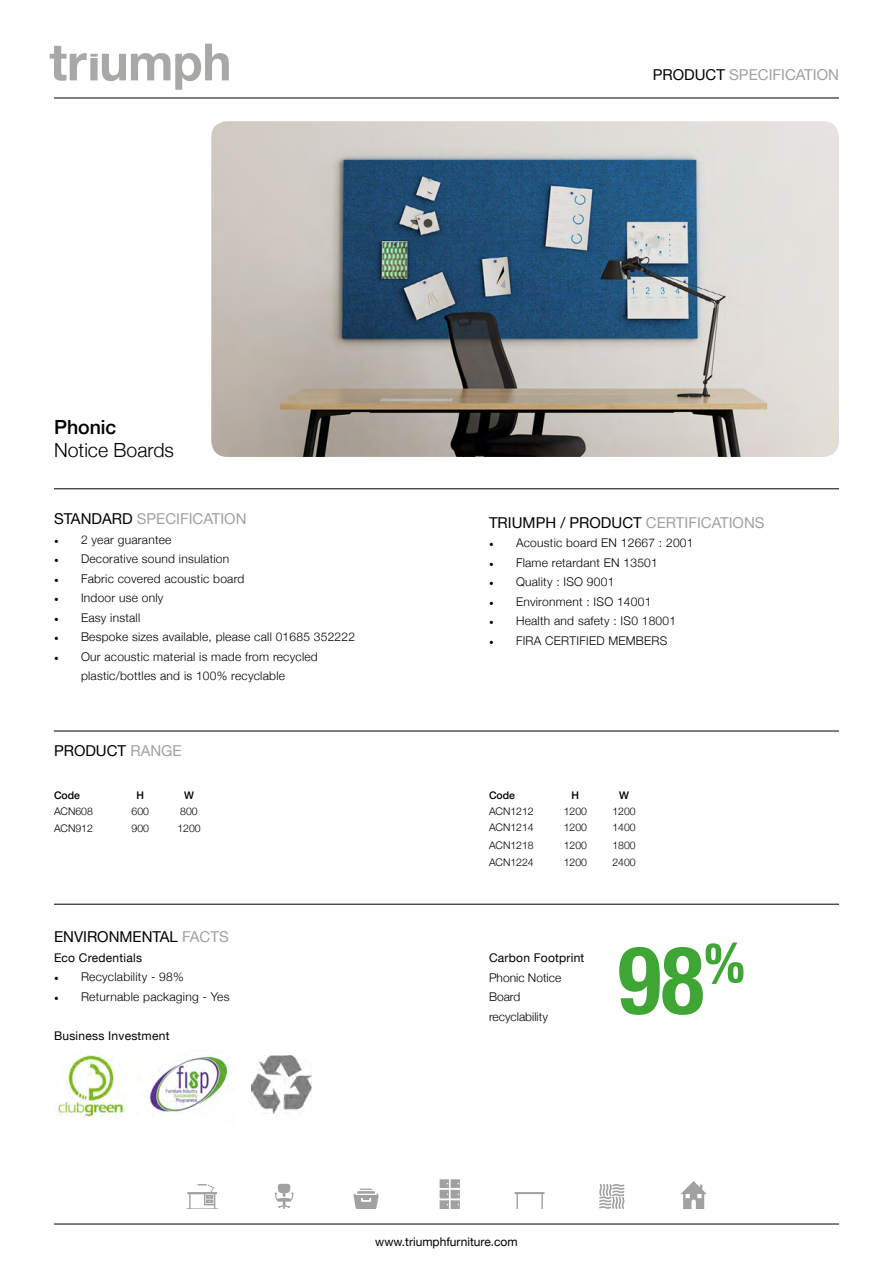
<style>
.page{position:relative;width:893px;height:1263px;background:#fff}
.page>*{position:absolute;margin:0;border:0;box-sizing:border-box;transform-origin:0 0}
.t1{font:700 condensed 94.5px "Helvetica Neue";color:#3fa535;scale:.95 1}
.t2{font:300 19.5px "Helvetica Neue";color:#000}
.t3{font:500 19.5px "Helvetica Neue";color:#000}
.t4{font:15px "Helvetica Neue";color:#000}
.t5{font:15px "Helvetica Neue";color:#a1a1a1}
.t6{font:300 12px/19.5px "Helvetica Neue";letter-spacing:.02em;color:#000;text-align:center}
.t7{font:12px "Helvetica Neue";letter-spacing:.02em;color:#000}
.t8{font:300 12px/19.5px "Helvetica Neue";color:#000}
.t9{font:12px "Helvetica Neue";color:#000}
.t10{font:300 10.5px "Helvetica Neue";color:#000}
.t11{font:500 10.5px "Helvetica Neue";color:#000}
.s1{color:#000}
.s2{font-family:"Minion Pro";font-weight:400}
.s3{color:#a1a1a1}
</style>
<div class="page">
<svg style="left:50px;top:44px;width:179px;height:46px"></svg>
<hr style="left:54px;top:98px;width:785px;height:1px;background:#000">
<hr style="left:54px;top:1224px;width:785px;height:1px;background:#000">
<hr style="left:54px;top:488px;width:785px;height:1px;background:#000">
<hr style="left:54px;top:904px;width:785px;height:1px;background:#000">
<img style="left:251px;top:1055px;width:60px;height:59px">
<img style="left:55px;top:1055px;width:177px;height:63px">
<hr style="left:54px;top:731px;width:785px;height:1px;background:#000">
<img style="left:211px;top:121px;width:628px;height:336px">
<svg style="left:275px;top:1184px;width:19px;height:25px"></svg>
<svg style="left:353px;top:1188px;width:26px;height:21px"></svg>
<svg style="left:186px;top:1184px;width:32px;height:25px"></svg>
<svg style="left:599px;top:1184px;width:26px;height:25px"></svg>
<svg style="left:681px;top:1181px;width:26px;height:28px"></svg>
<svg style="left:514px;top:1192px;width:30px;height:17px"></svg>
<svg style="left:440px;top:1179px;width:20px;height:30px"></svg>
<p class="t5" style="left:653px;top:64px;width:188px"><span class="s1">PRODUCT</span> SPECIFICATION</p>
<h2 class="t3" style="left:54px;top:411px;width:64px">Phonic</h2>
<h2 class="t2" style="left:54px;top:434px;width:121px">Notice Boards</h2>
<p class="t5" style="left:54px;top:508px;width:194px"><span class="s1">STANDARD</span> SPECIFICATION</p>
<p class="t6" style="left:54px;top:529px;width:119px"><span class="s2">•</span> 2 year guarantee</p>
<p class="t6" style="left:54px;top:548px;width:177px"><span class="s2">•</span> Decorative sound insulation</p>
<p class="t6" style="left:54px;top:568px;width:192px"><span class="s2">•</span> Fabric covered acoustic board</p>
<p class="t6" style="left:54px;top:587px;width:111px"><span class="s2">•</span> Indoor use only</p>
<p class="t6" style="left:54px;top:607px;width:88px"><span class="s2">•</span> Easy install</p>
<p class="t6" style="left:54px;top:626px;width:303px"><span class="s2">•</span> Bespoke sizes available, please call 01685 352222</p>
<p class="t6" style="left:54px;top:646px;width:265px"><span class="s2">•</span> Our acoustic material is made from recycled plastic/bottles and is 100% recyclable</p>
<p class="t4" style="left:54px;top:740px;width:129px">PRODUCT <span class="s3">RANGE</span></p>
<p class="t11" style="left:54px;top:786px;width:28px">Code</p>
<p class="t11" style="left:137px;top:786px;width:9px">H</p>
<p class="t11" style="left:184px;top:786px;width:11px">W</p>
<p class="t10" style="left:54px;top:803px;width:40px">ACN608</p>
<p class="t10" style="left:132px;top:803px;width:19px">600</p>
<p class="t10" style="left:180px;top:803px;width:19px">800</p>
<p class="t10" style="left:54px;top:820px;width:40px">ACN912</p>
<p class="t10" style="left:132px;top:820px;width:19px">900</p>
<p class="t10" style="left:177px;top:820px;width:25px">1200</p>
<p class="t4" style="left:54px;top:926px;width:176px">ENVIRONMENTAL <span class="s3">FACTS</span></p>
<p class="t7" style="left:54px;top:949px;width:90px">Eco Credentials</p>
<p class="t6" style="left:54px;top:966px;width:131px"><span class="s2">•</span> Recyclability - 98%</p>
<p class="t6" style="left:54px;top:986px;width:177px"><span class="s2">•</span> Returnable packaging - Yes</p>
<p class="t7" style="left:54px;top:1027px;width:117px">Business Investment</p>
<p class="t4" style="left:489px;top:511px;width:277px">TRIUMPH / PRODUCT <span class="s3">CERTIFICATIONS</span></p>
<p class="t6" style="left:489px;top:532px;width:206px"><span class="s2">•</span> Acoustic board EN 12667 : 2001</p>
<p class="t6" style="left:489px;top:552px;width:170px"><span class="s2">•</span> Flame retardant EN 13501</p>
<p class="t6" style="left:489px;top:571px;width:127px"><span class="s2">•</span> Quality : ISO 9001</p>
<p class="t6" style="left:489px;top:591px;width:164px"><span class="s2">•</span> Environment : ISO 14001</p>
<p class="t6" style="left:489px;top:610px;width:189px"><span class="s2">•</span> Health and safety : IS0 18001</p>
<p class="t6" style="left:489px;top:630px;width:180px"><span class="s2">•</span> FIRA CERTIFIED MEMBERS</p>
<p class="t11" style="left:489px;top:786px;width:28px">Code</p>
<p class="t11" style="left:572px;top:786px;width:9px">H</p>
<p class="t11" style="left:619px;top:786px;width:11px">W</p>
<p class="t10" style="left:489px;top:803px;width:46px">ACN1212</p>
<p class="t10" style="left:564px;top:803px;width:25px">1200</p>
<p class="t10" style="left:612px;top:803px;width:25px">1200</p>
<p class="t10" style="left:489px;top:819px;width:46px">ACN1214</p>
<p class="t10" style="left:564px;top:819px;width:25px">1200</p>
<p class="t10" style="left:612px;top:819px;width:25px">1400</p>
<p class="t10" style="left:489px;top:837px;width:46px">ACN1218</p>
<p class="t10" style="left:564px;top:837px;width:25px">1200</p>
<p class="t10" style="left:612px;top:837px;width:25px">1800</p>
<p class="t10" style="left:489px;top:854px;width:46px">ACN1224</p>
<p class="t10" style="left:564px;top:854px;width:25px">1200</p>
<p class="t10" style="left:612px;top:854px;width:25px">2400</p>
<p class="t7" style="left:489px;top:949px;width:97px">Carbon Footprint</p>
<p class="t8" style="left:489px;top:967px;width:74px">Phonic Notice<br>Board recyclability</p>
<h1 class="t1" style="left:618px;top:902px;width:135px">98<sup>%</sup></h1>
<p class="t9" style="left:375px;top:1233px;width:144px">www.triumphfurniture.com</p>
</div>
